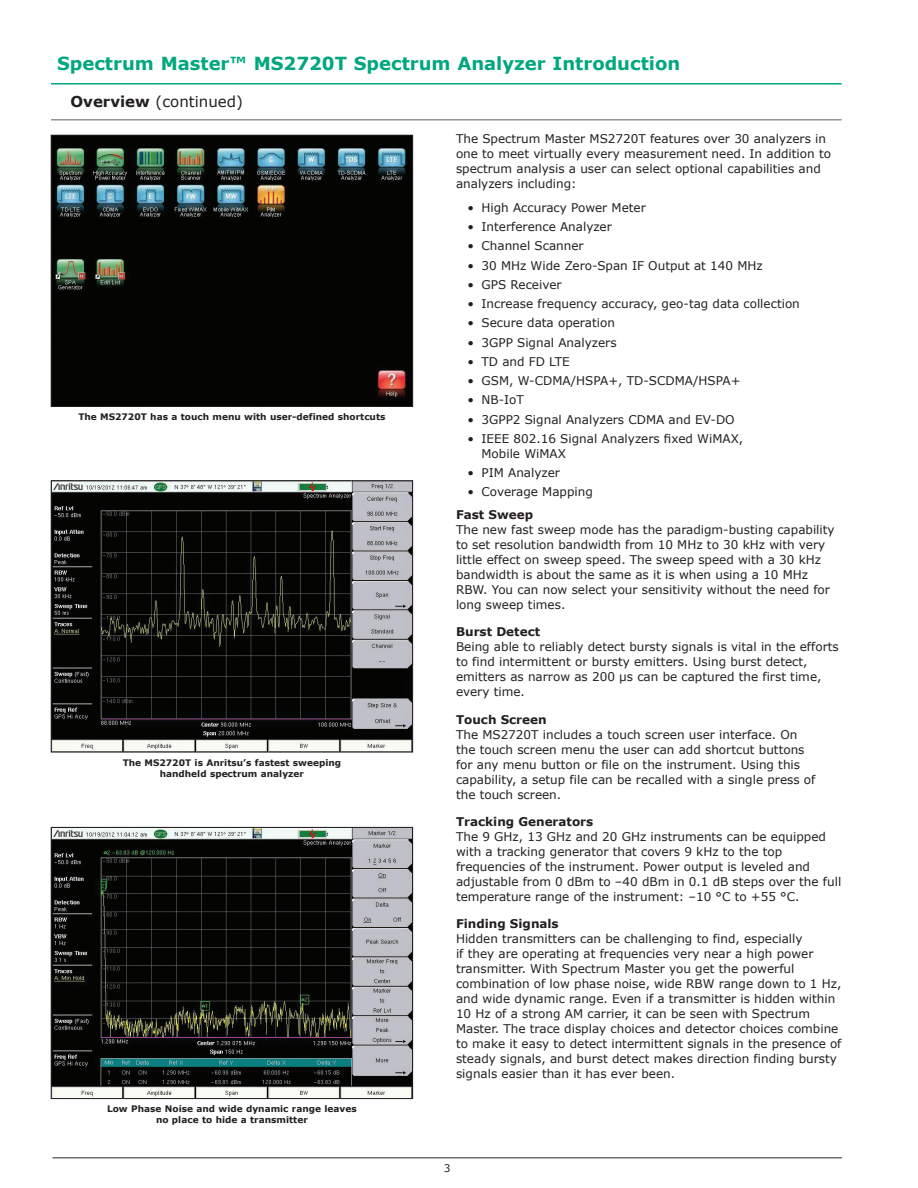
<style>
.page{position:relative;width:918px;height:1188px;background:#fff}
.page>*{position:absolute;margin:0;border:0;box-sizing:border-box;transform-origin:0 0}
.t1{font:700 18px "Verdana";color:#00a77e}
.t2{font:15px "Verdana";color:#231f20}
.t3{font:12px/15px "Verdana";color:#231f20}
.t4{font:700 12px "Verdana";color:#231f20}
.t5{font:10.5px "Verdana";color:#231f20}
.t6{font:700 9px/10.8px "Verdana";color:#231f20;text-align:center}
.s1{font-weight:700}
</style>
<div class="page">
<hr style="left:52px;top:1157px;width:790px;height:2px;background:#6c6d70">
<hr style="left:51px;top:119px;width:791px;height:2px;background:#939598">
<hr style="left:51px;top:83px;width:791px;height:2px;background:#00a77e">
<img style="left:53px;top:137px;width:358px;height:268px">
<div style="left:51px;top:135px;width:362px;height:272px;border:1px solid #231f20"></div>
<img style="left:53px;top:483px;width:358px;height:267px">
<div style="left:51px;top:481px;width:362px;height:271px;border:1px solid #231f20"></div>
<img style="left:53px;top:829px;width:358px;height:268px">
<div style="left:51px;top:827px;width:362px;height:272px;border:1px solid #231f20"></div>
<h1 class="t1" style="left:57px;top:50px;width:625px">Spectrum Master™ MS2720T Spectrum Analyzer Introduction</h1>
<p class="t2" style="left:71px;top:92px;width:174px"><span class="s1">Overview</span> (continued)</p>
<p class="t3" style="left:456px;top:131px;width:377px">The Spectrum Master MS2720T features over 30 analyzers in one to meet virtually every measurement need. In addition to spectrum analysis a user can select optional capabilities and analyzers including:</p>
<p class="t3" style="left:467px;top:200px;width:180px">• High Accuracy Power Meter</p>
<p class="t3" style="left:467px;top:219px;width:146px">• Interference Analyzer</p>
<p class="t3" style="left:467px;top:238px;width:118px">• Channel Scanner</p>
<p class="t3" style="left:467px;top:258px;width:297px">• 30 MHz Wide Zero-Span IF Output at 140 MHz</p>
<p class="t3" style="left:467px;top:277px;width:96px">• GPS Receiver</p>
<p class="t3" style="left:467px;top:296px;width:334px">• Increase frequency accuracy, geo-tag data collection</p>
<p class="t3" style="left:467px;top:315px;width:149px">• Secure data operation</p>
<p class="t3" style="left:467px;top:335px;width:151px">• 3GPP Signal Analyzers</p>
<p class="t3" style="left:467px;top:354px;width:104px">• TD and FD LTE</p>
<p class="t3" style="left:467px;top:373px;width:275px">• GSM, W-CDMA/HSPA+, TD-SCDMA/HSPA+</p>
<p class="t3" style="left:467px;top:392px;width:58px">• NB-IoT</p>
<p class="t3" style="left:467px;top:412px;width:269px">• 3GPP2 Signal Analyzers CDMA and EV-DO</p>
<p class="t3" style="left:482px;top:431px;width:263px;text-indent:-14px">• IEEE 802.16 Signal Analyzers fixed WiMAX,<br>Mobile WiMAX</p>
<p class="t3" style="left:467px;top:465px;width:94px">• PIM Analyzer</p>
<p class="t3" style="left:467px;top:484px;width:127px">• Coverage Mapping</p>
<p class="t4" style="left:456px;top:506px;width:79px">Fast Sweep</p>
<p class="t3" style="left:456px;top:522px;width:380px">The new fast sweep mode has the paradigm-busting capability to set resolution bandwidth from 10 MHz to 30 kHz with very little effect on sweep speed. The sweep speed with a 30 kHz bandwidth is about the same as it is when using a 10 MHz RBW. You can now select your sensitivity without the need for long sweep times.</p>
<p class="t4" style="left:456px;top:624px;width:86px">Burst Detect</p>
<p class="t3" style="left:456px;top:640px;width:384px">Being able to reliably detect bursty signals is vital in the efforts to find intermittent or bursty emitters. Using burst detect, emitters as narrow as 200 µs can be captured the first time, every time.</p>
<p class="t4" style="left:456px;top:711px;width:92px">Touch Screen</p>
<p class="t3" style="left:456px;top:727px;width:361px">The MS2720T includes a touch screen user interface. On the touch screen menu the user can add shortcut buttons for any menu button or file on the instrument. Using this capability, a setup file can be recalled with a single press of the touch screen.</p>
<p class="t4" style="left:456px;top:813px;width:139px">Tracking Generators</p>
<p class="t3" style="left:456px;top:829px;width:387px">The 9 GHz, 13 GHz and 20 GHz instruments can be equipped with a tracking generator that covers 9 kHz to the top frequencies of the instrument. Power output is leveled and adjustable from 0 dBm to –40 dBm in 0.1 dB steps over the full temperature range of the instrument: –10 °C to +55 °C.</p>
<p class="t4" style="left:456px;top:915px;width:104px">Finding Signals</p>
<p class="t3" style="left:456px;top:931px;width:387px">Hidden transmitters can be challenging to find, especially<br>if they are operating at frequencies very near a high power transmitter. With Spectrum Master you get the powerful combination of low phase noise, wide RBW range down to 1 Hz, and wide dynamic range. Even if a transmitter is hidden within 10 Hz of a strong AM carrier, it can be seen with Spectrum Master. The trace display choices and detector choices combine to make it easy to detect intermittent signals in the presence of steady signals, and burst detect makes direction finding bursty signals easier than it has ever been.</p>
<p class="t6" style="left:78px;top:411px;width:309px">The MS2720T has a touch menu with user-defined shortcuts</p>
<p class="t6" style="left:123px;top:757px;width:220px">The MS2720T is Anritsu’s fastest sweeping handheld spectrum analyzer</p>
<p class="t6" style="left:107px;top:1103px;width:251px">Low Phase Noise and wide dynamic range leaves no place to hide a transmitter</p>
<p class="t5" style="left:444px;top:1161px;width:8px">3</p>
</div>
